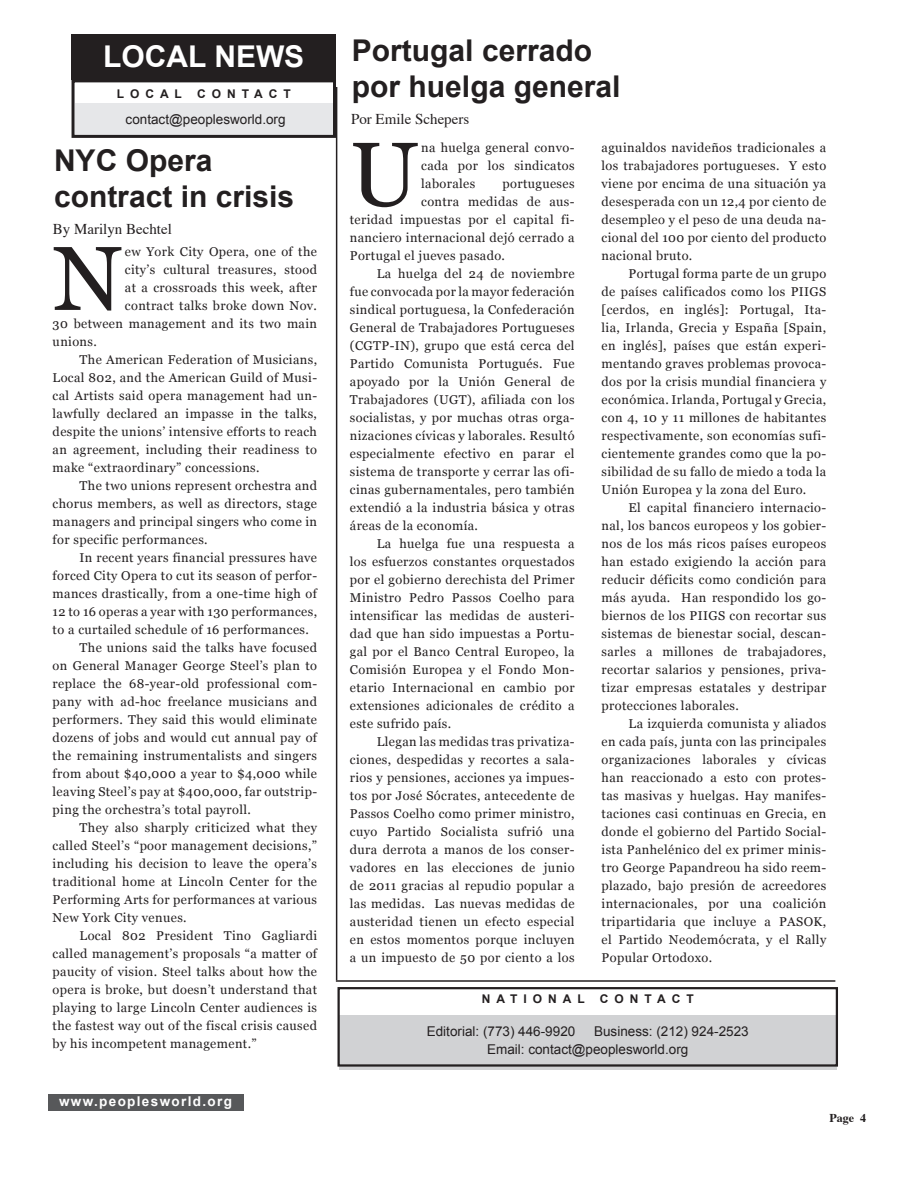
<style>
.page{position:relative;width:918px;height:1188px;background:#fff}
.page>*{position:absolute;margin:0;border:0;box-sizing:border-box;transform-origin:0 0}
.caps_paragraph{font:90.75px "Georgia";color:#231f20}
.title_arial-small{font:700 30px "Arial";color:#231f20}
.t1{font:700 30px "Arial";color:#fff}
.by_line{font:15px "Times";color:#231f20}
.t2{font:13.5px/18px "Arial";color:#231f20}
.t3{font:700 13.5px "Arial";letter-spacing:.1em;color:#fff}
.body-text{font:12.75px/18px "Georgia";letter-spacing:.03em;color:#231f20;text-align:justify}
.caps_paragraph-2{font:12.75px/18px "Georgia";letter-spacing:.03em;color:#231f20;text-align:justify}
.quote{font:700 12px "Arial";color:#231f20}
.by_line-2{font:700 12px "Times";color:#231f20}
</style>
<div class="page">
<hr style="left:336px;top:87px;width:1px;height:893px;background:#231f20">
<hr style="left:336px;top:980px;width:499px;height:2px;background:#231f20">
<div style="left:339px;top:1015px;width:498px;height:54px;background:#d1d2d4"></div>
<div style="left:338px;top:987px;width:500px;height:80px;border:2px solid #231f20"></div>
<div style="left:72px;top:35px;width:264px;height:45px;background:#231f20"></div>
<div style="left:48px;top:1094px;width:195px;height:16px;background:#57585a"></div>
<div style="left:75px;top:103px;width:257px;height:34px;background:#e6e7e9"></div>
<div style="left:72px;top:79px;width:264px;height:59px;border:3px solid #231f20"></div>
<p class="t1" style="left:103px;top:37px;width:22px">local</p>
<p class="t1" style="left:214px;top:37px;width:88px">news</p>
<p class="quote" style="left:117px;top:85px;width:28px">L ocal</p>
<p class="quote" style="left:197px;top:85px;width:14px">con</p>
<p class="quote" style="left:242px;top:85px;width:25px">t ac</p>
<p class="quote" style="left:284px;top:85px;width:9px">t</p>
<p class="t2" style="left:126px;top:110px;width:162px">contact@peoplesworld.org</p>
<p class="title_arial-small" style="left:54px;top:140px;width:160px">NYC Opera</p>
<p class="title_arial-small" style="left:54px;top:176px;width:242px">contract in crisis</p>
<p class="by_line" style="left:53px;top:215px;width:121px">By Marilyn Bechtel</p>
<p class="caps_paragraph" style="left:53px;top:224px;width:71px">N</p>
<p class="caps_paragraph-2" style="left:125px;top:243px;width:194px">ew York City Opera, one of the</p>
<p class="caps_paragraph-2" style="left:125px;top:261px;width:194px">city’s cultural treasures, stood</p>
<p class="caps_paragraph-2" style="left:125px;top:279px;width:194px">at a crossroads this week, after</p>
<p class="caps_paragraph-2" style="left:125px;top:297px;width:194px">contract talks broke down Nov.</p>
<p class="caps_paragraph-2" style="left:53px;top:315px;width:266px">30 between management and its two main</p>
<p class="caps_paragraph-2" style="left:53px;top:333px;width:46px">unions.</p>
<p class="body-text" style="left:53px;top:351px;width:266px;text-indent:27px">The American Federation of Musicians, Local 802, and the American Guild of Musi&shy;cal Artists said opera management had un&shy;lawfully declared an impasse in the talks, despite the unions’ intensive efforts to reach an agreement, including their readiness to make “extraordinary” concessions.</p>
<p class="body-text" style="left:53px;top:477px;width:266px;text-indent:27px">The two unions represent orchestra and chorus members, as well as directors, stage managers and principal singers who come in for specific performances.</p>
<p class="body-text" style="left:53px;top:549px;width:266px;text-indent:27px">In recent years financial pressures have forced City Opera to cut its season of perfor&shy;mances drastically, from a one-time high of 12 to 16 operas a year with 130 performances, to a curtailed schedule of 16 performances.</p>
<p class="body-text" style="left:53px;top:639px;width:266px;text-indent:27px">The unions said the talks have focused on General Manager George Steel’s plan to replace the 68-year-old professional com&shy;pany with ad-hoc freelance musicians and performers. They said this would eliminate dozens of jobs and would cut annual pay of the remaining instrumentalists and singers from about $40,000 a year to $4,000 while leaving Steel’s pay at $400,000, far outstrip&shy;ping the orchestra’s total payroll.</p>
<p class="body-text" style="left:53px;top:819px;width:266px;text-indent:27px">They also sharply criticized what they called Steel’s “poor management decisions,” including his decision to leave the opera’s traditional home at Lincoln Center for the Performing Arts for performances at various New York City venues.</p>
<p class="body-text" style="left:53px;top:927px;width:266px;text-indent:27px">Local 802 President Tino Gagliardi called management’s proposals “a matter of paucity of vision. Steel talks about how the opera is broke, but doesn’t understand that playing to large Lincoln Center audiences is the fastest way out of the fiscal crisis caused by his incompetent management.”</p>
<p class="t3" style="left:59px;top:1093px;width:174px">www.peoplesworld.org</p>
<p class="title_arial-small" style="left:352px;top:30px;width:242px">Portugal cerrado</p>
<p class="title_arial-small" style="left:352px;top:66px;width:270px">por huelga general</p>
<p class="by_line" style="left:351px;top:105px;width:120px">Por Emile Schepers</p>
<p class="caps_paragraph" style="left:350px;top:120px;width:70px">U</p>
<p class="caps_paragraph-2" style="left:421px;top:139px;width:155px">na huelga general convo&shy;cada por los sindicatos laborales</p>
<p class="caps_paragraph-2" style="left:502px;top:175px;width:74px">portugueses</p>
<p class="caps_paragraph-2" style="left:421px;top:193px;width:155px">contra medidas de aus-</p>
<p class="caps_paragraph-2" style="left:350px;top:211px;width:226px">teridad impuestas por el capital fi-</p>
<p class="caps_paragraph-2" style="left:350px;top:229px;width:226px">nanciero internacional dejó cerrado a</p>
<p class="caps_paragraph-2" style="left:350px;top:247px;width:157px">Portugal el jueves pasado.</p>
<p class="body-text" style="left:350px;top:265px;width:226px;text-indent:27px">La huelga del 24 de noviembre fue convocada por la mayor federación sindical portuguesa, la Confederación General de Trabajadores Portugueses (CGTP-IN), grupo que está cerca del Partido Comunista Portugués. Fue apoyado por la Unión General de Trabajadores (UGT), afiliada con los socialistas, y por muchas otras orga&shy;nizaciones cívicas y laborales. Resultó especialmente efectivo en parar el sistema de transporte y cerrar las ofi&shy;cinas gubernamentales, pero también extendió a la industria básica y otras áreas de la economía.</p>
<p class="body-text" style="left:350px;top:535px;width:226px;text-indent:27px">La huelga fue una respuesta a los esfuerzos constantes orquestados por el gobierno derechista del Primer Ministro Pedro Passos Coelho para intensificar las medidas de austeri&shy;dad que han sido impuestas a Portu&shy;gal por el Banco Central Europeo, la Comisión Europea y el Fondo Mon&shy;etario Internacional en cambio por extensiones adicionales de crédito a este sufrido país.</p>
<p class="body-text" style="left:350px;top:733px;width:226px;text-indent:27px">Llegan las medidas tras privatiza&shy;ciones, despedidas y recortes a sala&shy;rios y pensiones, acciones ya impues&shy;tos por José Sócrates, antecedente de Passos Coelho como primer ministro, cuyo Partido Socialista sufrió una dura derrota a manos de los conser&shy;vadores en las elecciones de junio de 2011 gracias al repudio popular a las medidas. Las nuevas medidas de austeridad tienen un efecto especial en estos momentos porque incluyen a un impuesto de 50 por ciento a los</p>
<p class="body-text" style="left:602px;top:139px;width:226px">aguinaldos navideños tradicionales a los trabajadores portugueses. Y esto viene por encima de una situación ya desesperada con un 12,4 por ciento de desempleo y el peso de una deuda na&shy;cional del 100 por ciento del producto nacional bruto.</p>
<p class="body-text" style="left:602px;top:265px;width:226px;text-indent:27px">Portugal forma parte de un grupo de países calificados como los PIIGS [cerdos, en inglés]: Portugal, Ita&shy;lia, Irlanda, Grecia y España [Spain, en inglés], países que están experi&shy;mentando graves problemas provoca&shy;dos por la crisis mundial financiera y económica. Irlanda, Portugal y Grecia, con 4, 10 y 11 millones de habitantes respectivamente, son economías sufi&shy;cientemente grandes como que la po&shy;sibilidad de su fallo de miedo a toda la Unión Europea y la zona del Euro.</p>
<p class="body-text" style="left:602px;top:499px;width:226px;text-indent:27px">El capital financiero internacio&shy;nal, los bancos europeos y los gobier&shy;nos de los más ricos países europeos han estado exigiendo la acción para reducir déficits como condición para más ayuda. Han respondido los go&shy;biernos de los PIIGS con recortar sus sistemas de bienestar social, descan&shy;sarles a millones de trabajadores, recortar salarios y pensiones, priva&shy;tizar empresas estatales y destripar protecciones laborales.</p>
<p class="body-text" style="left:602px;top:715px;width:226px;text-indent:27px">La izquierda comunista y aliados en cada país, junta con las principales organizaciones laborales y cívicas han reaccionado a esto con protes&shy;tas masivas y huelgas. Hay manifes&shy;taciones casi continuas en Grecia, en donde el gobierno del Partido Social&shy;ista Panhelénico del ex primer minis&shy;tro George Papandreou ha sido reem&shy;plazado, bajo presión de acreedores internacionales, por una coalición tripartidaria que incluye a PASOK, el Partido Neodemócrata, y el Rally Popular Ortodoxo.</p>
<p class="quote" style="left:482px;top:991px;width:13px">na</p>
<p class="quote" style="left:510px;top:991px;width:37px">tional</p>
<p class="quote" style="left:600px;top:991px;width:14px">con</p>
<p class="quote" style="left:645px;top:991px;width:25px">t ac</p>
<p class="quote" style="left:686px;top:991px;width:9px">t</p>
<p class="t2" style="left:427px;top:1022px;width:150px">Editorial: (773) 446-9920</p>
<p class="t2" style="left:487px;top:1022px;width:263px;text-indent:107px">Business: (212) 924-2523<br>Email: contact@peoplesworld.org</p>
<p class="by_line-2" style="left:829px;top:1106px;width:38px">Page 4</p>
</div>
